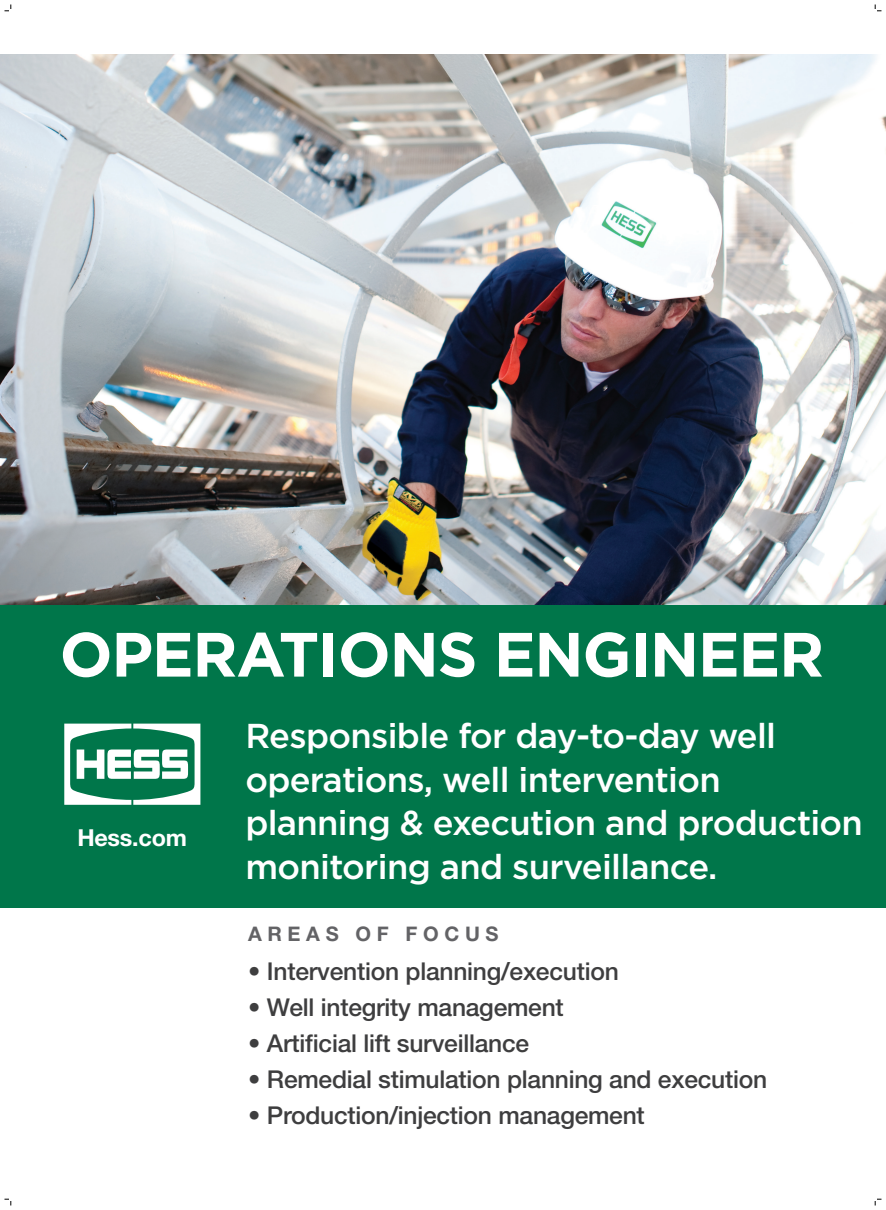
<style>
.page{position:relative;width:886px;height:1210px;background:#fff}
.page>*{position:absolute;margin:0;border:0;box-sizing:border-box;transform-origin:0 0}
.t1{font:700 62.4px "Gotham";letter-spacing:-.02em;color:#fff}
.t2{font:500 34.5px/43.5px "Gotham";letter-spacing:-.02em;color:#fff}
.t3{font:500 24.6px "Helvetica Neue";letter-spacing:-.01em;color:#3e3e3f}
.t4{font:700 23.4px "Helvetica Neue";letter-spacing:-.01em;color:#fff}
.t5{font:700 20.1px "Helvetica Neue";letter-spacing:.28em;color:#636366}
</style>
<div class="page">
<img style="left:0;top:54px;width:886px;height:656px">
<div style="left:0;top:710px;width:886px;height:197px;background:#00764a"></div>
<div style="left:587px;top:605px;width:299px;height:105px;background:#00764a"></div>
<svg style="left:64px;top:723px;width:136px;height:82px"></svg>
<svg style="left:4px;top:4px;width:8px;height:8px"></svg>
<svg style="left:4px;top:1199px;width:8px;height:6px"></svg>
<svg style="left:875px;top:4px;width:6px;height:8px"></svg>
<h1 class="t1" style="left:60px;top:618px;width:766px">OPERATIONS ENGINEER</h1>
<p class="t4" style="left:77px;top:823px;width:111px">Hess.com</p>
<h2 class="t2" style="left:245px;top:713px;width:619px">Responsible for day-to-day well operations, well intervention planning &amp; execution and production monitoring and surveillance.</h2>
<p class="t5" style="left:248px;top:921px;width:252px">AREAS OF FOCUS</p>
<p class="t3" style="left:248px;top:957px;width:372px">• Intervention planning/execution</p>
<p class="t3" style="left:248px;top:992px;width:317px">• Well integrity management</p>
<p class="t3" style="left:248px;top:1028px;width:282px">• Artificial lift surveillance</p>
<p class="t3" style="left:248px;top:1064px;width:520px">• Remedial stimulation planning and execution</p>
<p class="t3" style="left:248px;top:1100px;width:398px">• Production/injection management</p>
</div>
